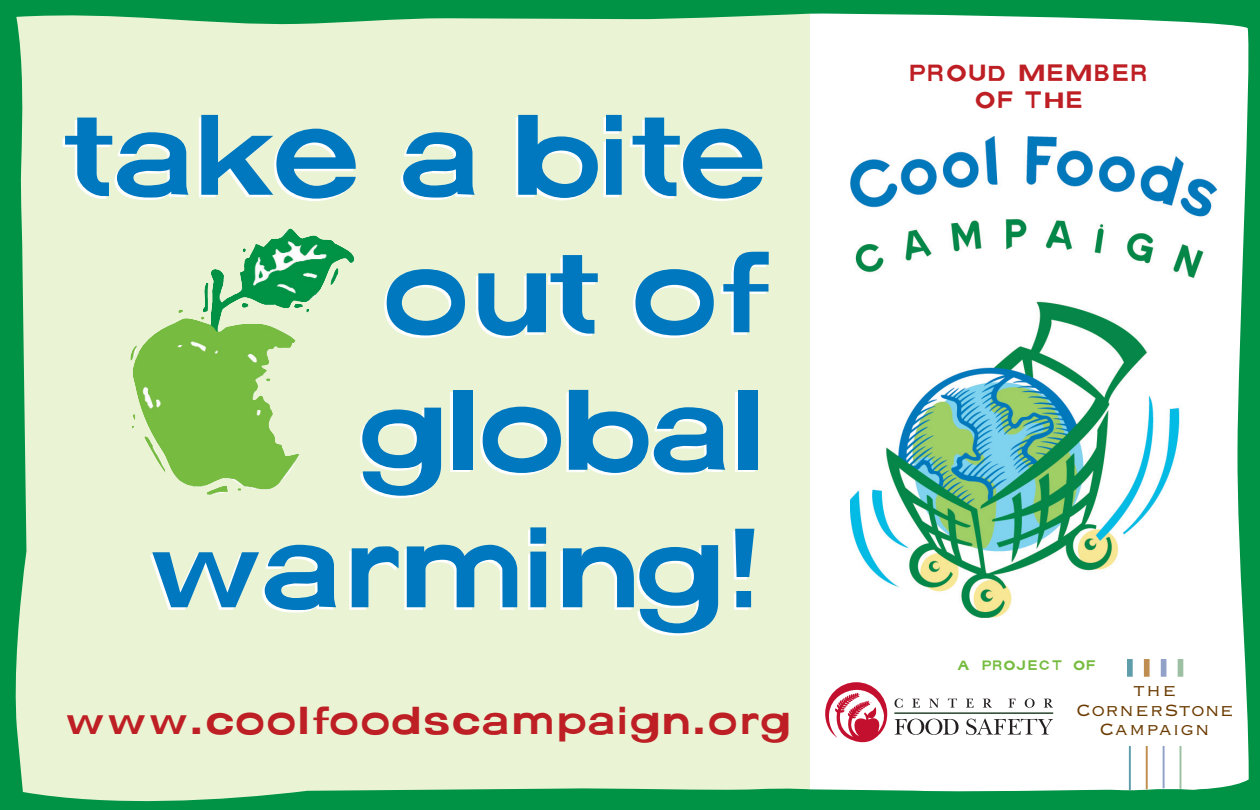
<style>
.page{position:relative;width:1260px;height:810px;background:#009245}
.page>*{position:absolute;margin:0;border:0;box-sizing:border-box;transform-origin:0 0}
.t1{font:110px/137.5px "Cheap Signage Standard";color:#0078c0;text-align:right}
.t2{font:37.5px "Cheap Signage Standard";letter-spacing:.055em;color:#be1f24}
.t3{font:22.5px/19.2px "Copperplate Thirty Two BC";letter-spacing:.03em;color:#6b3b00;text-align:center}
.t4{font:22.5px/27.5px "Cheap Signage Standard";letter-spacing:.105em;color:#be1f24;text-align:center}
.t5{font:13px "Cheap Signage Standard";letter-spacing:.11em;color:#76bc40}
.s1{font-size:25.5px}
</style>
<div class="page">
<div style="left:15px;top:13px;width:795px;height:789px;background:#eaf3d4"></div>
<div style="left:810px;top:13px;width:439px;height:779px;background:#fff"></div>
<img style="left:850px;top:136px;width:367px;height:482px">
<img style="left:129px;top:227px;width:226px;height:269px">
<div style="left:820px;top:680px;width:252px;height:86px;background:#fff"></div>
<svg style="left:895px;top:719px;width:64px;height:16px"></svg>
<svg style="left:895px;top:698px;width:8px;height:10px"></svg>
<svg style="left:912px;top:699px;width:8px;height:9px"></svg>
<svg style="left:929px;top:699px;width:10px;height:9px"></svg>
<svg style="left:948px;top:699px;width:9px;height:9px"></svg>
<hr style="left:895px;top:713px;width:158px;height:1px;background:#1d4d24">
<svg style="left:825px;top:682px;width:62px;height:61px"></svg>
<svg style="left:966px;top:652px;width:283px;height:140px"></svg>
<div style="left:1071px;top:686px;width:168px;height:97px;background:#fff"></div>
<div style="left:1127px;top:659px;width:6px;height:18px;background:#5f9daa"></div>
<div style="left:1144px;top:659px;width:6px;height:18px;background:#bf8d4f"></div>
<div style="left:1161px;top:659px;width:5px;height:18px;background:#91a1c8"></div>
<div style="left:1178px;top:659px;width:5px;height:18px;background:#9cc0a1"></div>
<hr style="left:1129px;top:746px;width:2px;height:46px;background:#5f9daa">
<hr style="left:1146px;top:746px;width:2px;height:46px;background:#bf8d4f">
<hr style="left:1163px;top:746px;width:2px;height:46px;background:#91a1c8">
<hr style="left:1180px;top:746px;width:1px;height:46px;background:#9cc0a1">
<p class="t1" style="left:64px;top:96px;width:701px">take a bite out of global warming!</p>
<p class="t2" style="left:64px;top:705px;width:727px">www.coolfoodscampaign.org</p>
<p class="t4" style="left:910px;top:61px;width:238px">PROUD MEMBER<br>OF THE</p>
<p class="t5" style="left:958px;top:660px;width:139px">A PROJECT OF</p>
<p class="t3" style="left:1076px;top:679px;width:159px">the <span class="s1">c</span>orner<span class="s1">s</span>tone <span class="s1">c</span>ampaign</p>
</div>
